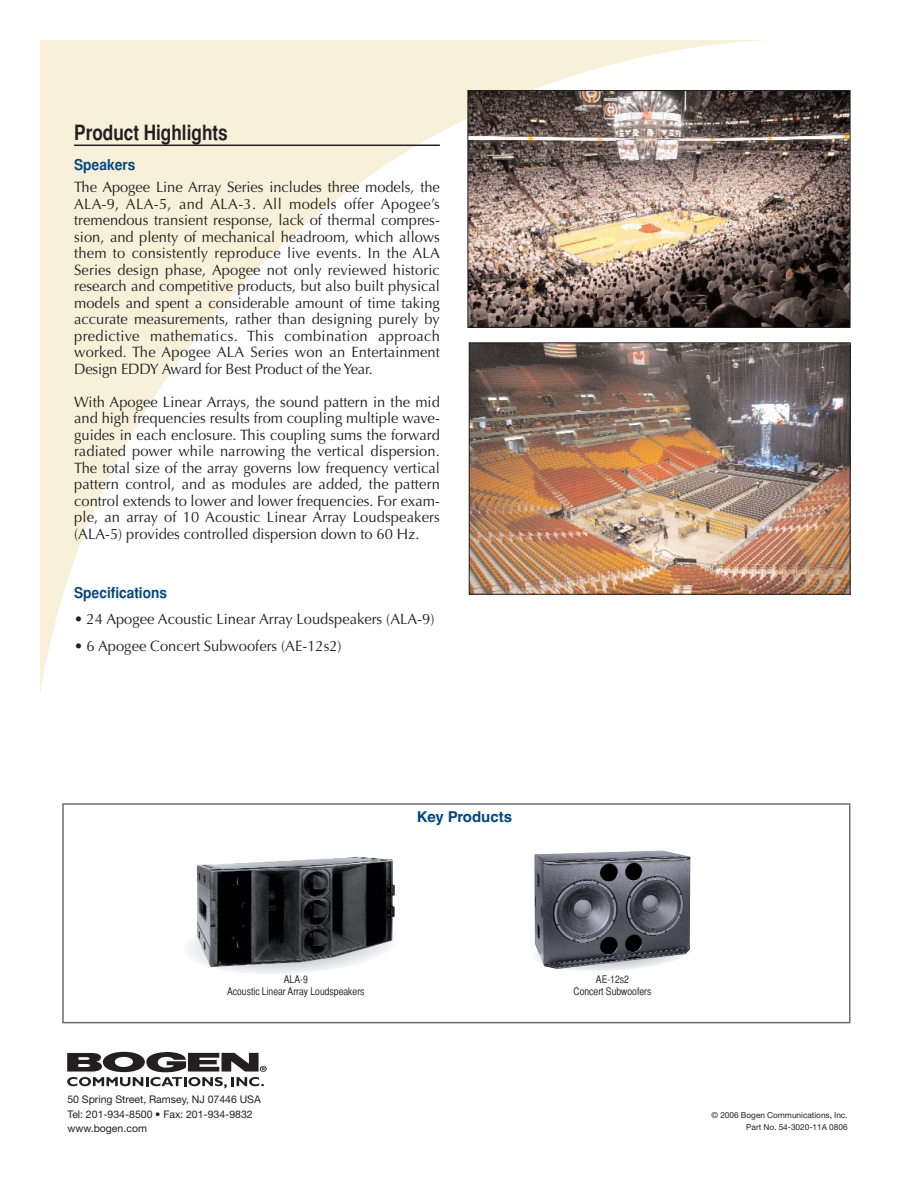
<style>
.page{position:relative;width:918px;height:1188px;background:#fff}
.page>*{position:absolute;margin:0;border:0;box-sizing:border-box;transform-origin:0 0}
.t1{font:700 21px "Helvetica CY";color:#231f20}
.t2{font:15px/16.5px "Optima";color:#231f20;text-align:justify}
.t3{font:700 15px "Helvetica CY";color:#00467f;scale:1.11 1}
.t4{font:700 15px "Helvetica Cyr";color:#00467f}
.t5{font:10.5px/14.7px "Helvetica Neue";color:#231f20}
.t6{font:10.5px/12px "Helvetica CY";color:#231f20;text-align:center}
.t7{font:8.25px/11.6px "Helvetica Neue";color:#231f20;text-align:right}
</style>
<div class="page">
<svg style="left:40px;top:40px;width:722px;height:653px"></svg>
<hr style="left:74px;top:145px;width:366px;height:1px;background:#231f20">
<svg style="left:570px;top:969px;width:56px;height:2px"></svg>
<svg style="left:189px;top:922px;width:151px;height:52px"></svg>
<svg style="left:67px;top:1052px;width:200px;height:36px"></svg>
<div style="left:62px;top:803px;width:788px;height:220px;border:2px solid #6c6e70"></div>
<img style="left:197px;top:856px;width:198px;height:111px">
<img style="left:534px;top:850px;width:157px;height:119px">
<img style="left:471px;top:344px;width:377px;height:249px">
<div style="left:469px;top:342px;width:381px;height:253px;border:1px solid #231f20"></div>
<img style="left:469px;top:92px;width:379px;height:234px">
<div style="left:467px;top:90px;width:383px;height:238px;border:1px solid #231f20"></div>
<h1 class="t1" style="left:74px;top:125px;width:155px">Product Highlights</h1>
<p class="t3" style="left:74px;top:159px;width:57px">Speakers</p>
<p class="t2" style="left:74px;top:181px;width:367px">The Apogee Line Array Series includes three models, the ALA-9, ALA-5, and ALA-3. All models offer Apogee’s tremendous transient response, lack of thermal compres&shy;sion, and plenty of mechanical headroom, which allows them to consistently reproduce live events. In the ALA Series design phase, Apogee not only reviewed historic research and competitive products, but also built physical models and spent a considerable amount of time taking accurate measurements, rather than designing purely by predictive mathematics. This combination approach worked. The Apogee ALA Series won an Entertainment Design EDDY Award for Best Product of the Year.</p>
<p class="t2" style="left:74px;top:395px;width:367px">With Apogee Linear Arrays, the sound pattern in the mid and high frequencies results from coupling multiple wave&shy;guides in each enclosure. This coupling sums the forward radiated power while narrowing the vertical dispersion.<br>The total size of the array governs low frequency vertical pattern control, and as modules are added, the pattern control extends to lower and lower frequencies. For exam&shy;ple, an array of 10 Acoustic Linear Array Loudspeakers (ALA-5) provides controlled dispersion down to 60 Hz.</p>
<p class="t3" style="left:74px;top:587px;width:85px">Specifications</p>
<p class="t2" style="left:74px;top:612px;width:362px">• 24 Apogee Acoustic Linear Array Loudspeakers (ALA-9)</p>
<p class="t2" style="left:74px;top:639px;width:269px">• 6 Apogee Concert Subwoofers (AE-12s2)</p>
<p class="t4" style="left:417px;top:811px;width:97px">Key Products</p>
<p class="t6" style="left:227px;top:974px;width:139px">ALA-9<br>Acoustic Linear Array Loudspeakers</p>
<p class="t6" style="left:574px;top:974px;width:79px">AE-12s2<br>Concert Subwoofers</p>
<p class="t5" style="left:67px;top:1093px;width:195px">50 Spring Street, Ramsey, NJ 07446 USA<br>Tel: 201-934-8500 • Fax: 201-934-9832 www.bogen.com</p>
<p class="t7" style="left:712px;top:1110px;width:138px">© 2006 Bogen Communications, Inc.<br>Part No. 54-3020-11A 0806</p>
</div>
